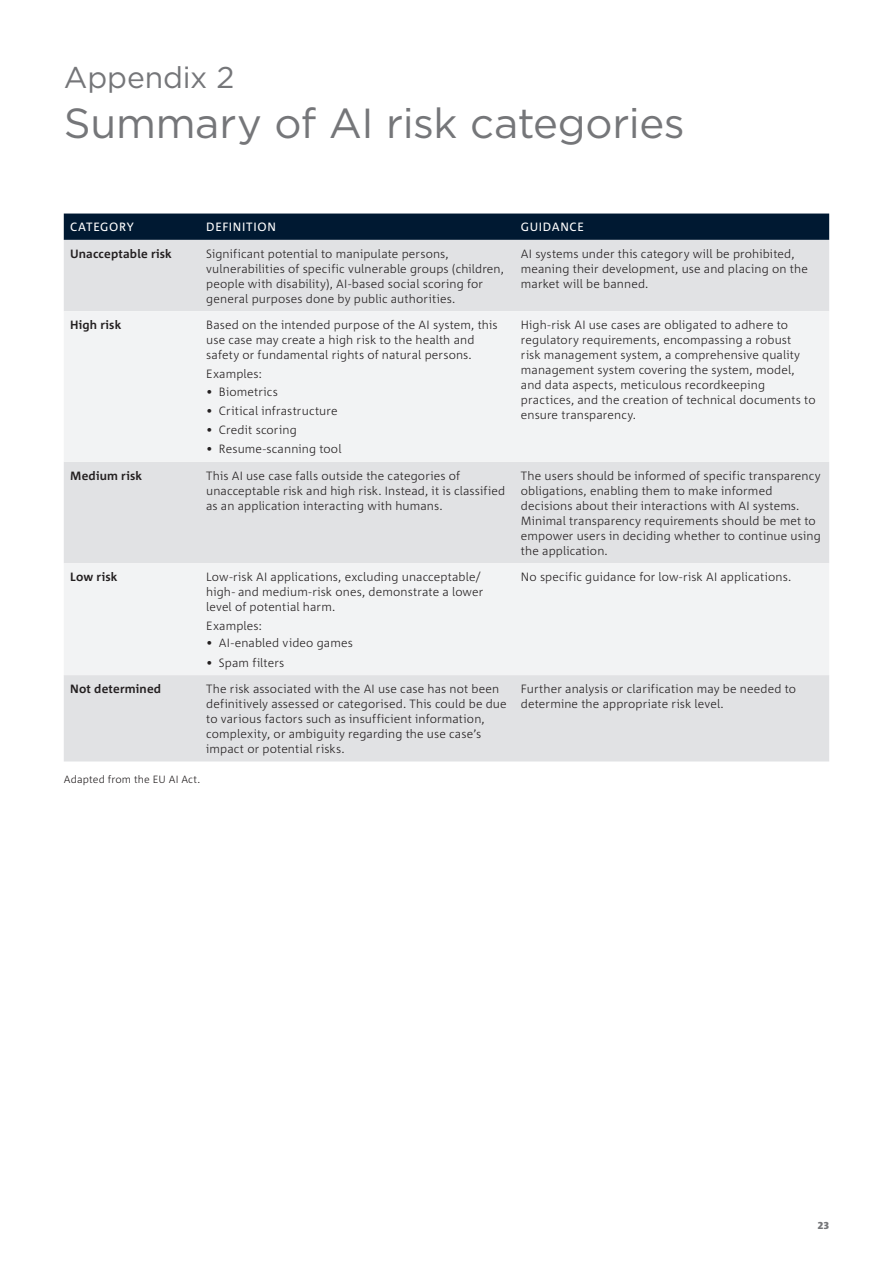
<style>
.page{position:relative;width:893px;height:1263px;background:#fff}
.page>*{position:absolute;margin:0;border:0;box-sizing:border-box;transform-origin:0 0}
.H1_Page_Title_A4{font:42px "Gotham";letter-spacing:-.01em;color:#757679}
.H1_Page_Title_A4-2{font:30px "Gotham";letter-spacing:-.005em;color:#757679}
.Table_text{font:300 12px/15px "Corpid C1";letter-spacing:.01em;color:#231f20}
.Table_text-2{font:700 12px "Corpid C1";letter-spacing:.015em;color:#231f20}
.Table_header_row{font:12px "Corpid C1";letter-spacing:.055em;color:#fff}
.Notes{font:300 10.5px "Corpid C1";letter-spacing:.015em;color:#231f20}
.t1{font:800 10.5px "Corpid C1";color:#757679}
</style>
<div class="page">
<div style="left:64px;top:214px;width:765px;height:26px;background:#001932"></div>
<div style="left:64px;top:240px;width:765px;height:521px;background:#e1e2e4"></div>
<svg style="left:64px;top:311px;width:765px;height:364px;fill:#f2f3f4"></svg>
<h1 class="H1_Page_Title_A4-2" style="left:64px;top:58px;width:172px">Appendix 2</h1>
<h1 class="H1_Page_Title_A4" style="left:64px;top:97px;width:622px">Summary of AI risk categories</h1>
<p class="Table_header_row" style="left:70px;top:220px;width:65px">CATEGORY</p>
<p class="Table_header_row" style="left:206px;top:220px;width:71px">DEFINITION</p>
<p class="Table_header_row" style="left:521px;top:220px;width:64px">GUIDANCE</p>
<p class="Table_text-2" style="left:70px;top:246px;width:103px">Unacceptable risk</p>
<p class="Table_text" style="left:206px;top:246px;width:299px">Significant potential to manipulate persons, vulnerabilities of specific vulnerable groups (children, people with disability), AI-based social scoring for general purposes done by public authorities.</p>
<p class="Table_text" style="left:521px;top:246px;width:288px">AI systems under this category will be prohibited, meaning their development, use and placing on the market will be banned.</p>
<p class="Table_text-2" style="left:70px;top:317px;width:53px">High risk</p>
<p class="Table_text" style="left:206px;top:317px;width:293px">Based on the intended purpose of the AI system, this use case may create a high risk to the health and safety or fundamental rights of natural persons.</p>
<p class="Table_text" style="left:206px;top:366px;width:57px">Examples:</p>
<p class="Table_text" style="left:206px;top:383px;width:73px">• Biometrics</p>
<p class="Table_text" style="left:206px;top:403px;width:133px">• Critical infrastructure</p>
<p class="Table_text" style="left:206px;top:422px;width:92px">• Credit scoring</p>
<p class="Table_text" style="left:206px;top:441px;width:137px">• Resume-scanning tool</p>
<p class="Table_text" style="left:521px;top:317px;width:296px">High-risk AI use cases are obligated to adhere to regulatory requirements, encompassing a robust<br>risk management system, a comprehensive quality management system covering the system, model, and data aspects, meticulous recordkeeping practices, and the creation of technical documents to ensure transparency.</p>
<p class="Table_text-2" style="left:70px;top:468px;width:73px">Medium risk</p>
<p class="Table_text" style="left:206px;top:468px;width:301px">This AI use case falls outside the categories of unacceptable risk and high risk. Instead, it is classified as an application interacting with humans.</p>
<p class="Table_text" style="left:521px;top:468px;width:301px">The users should be informed of specific transparency obligations, enabling them to make informed decisions about their interactions with AI systems.<br>Minimal transparency requirements should be met to empower users in deciding whether to continue using the application.</p>
<p class="Table_text-2" style="left:70px;top:569px;width:49px">Low risk</p>
<p class="Table_text" style="left:206px;top:569px;width:279px">Low-risk AI applications, excluding unacceptable/ high- and medium-risk ones, demonstrate a lower level of potential harm.</p>
<p class="Table_text" style="left:206px;top:618px;width:57px">Examples:</p>
<p class="Table_text" style="left:206px;top:635px;width:148px">• AI-enabled video games</p>
<p class="Table_text" style="left:206px;top:655px;width:79px">• Spam filters</p>
<p class="Table_text" style="left:521px;top:569px;width:272px">No specific guidance for low-risk AI applications.</p>
<p class="Table_text-2" style="left:70px;top:681px;width:93px">Not determined</p>
<p class="Table_text" style="left:206px;top:681px;width:302px">The risk associated with the AI use case has not been definitively assessed or categorised. This could be due to various factors such as insufficient information, complexity, or ambiguity regarding the use case’s impact or potential risks.</p>
<p class="Table_text" style="left:521px;top:681px;width:277px">Further analysis or clarification may be needed to determine the appropriate risk level.</p>
<p class="Notes" style="left:64px;top:772px;width:138px">Adapted from the EU AI Act.</p>
<p class="t1" style="left:818px;top:1218px;width:13px">23</p>
</div>
